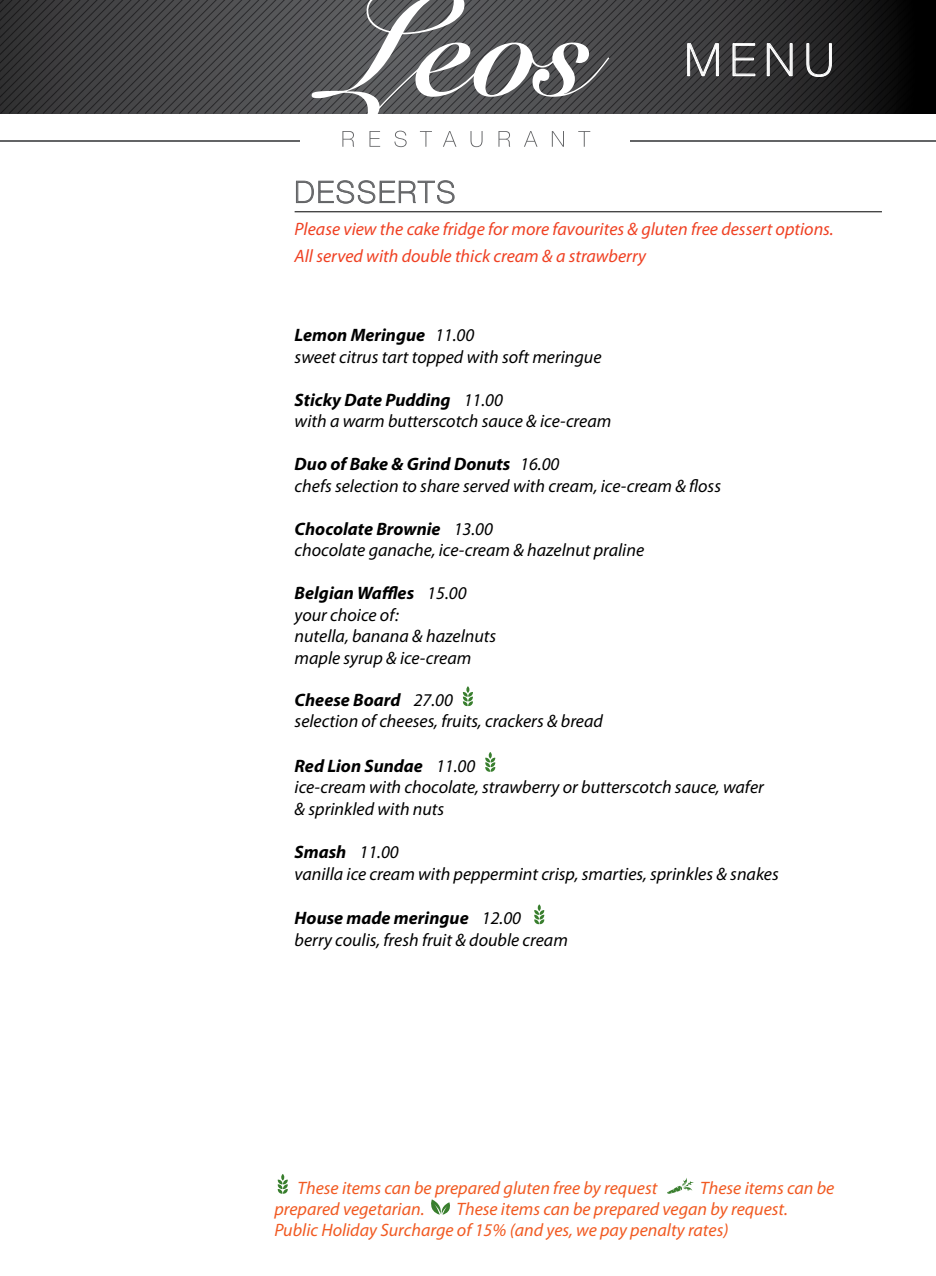
<style>
.page{position:relative;width:936px;height:1276px;background:#fff}
.page>*{position:absolute;margin:0;border:0;box-sizing:border-box;transform-origin:0 0}
.t1{font:100 45px "Helvetica Neue LT";color:#fff}
.t2{font:100 30px "Helvetica Neue LT";letter-spacing:.075em;color:#636466}
.t3{font:italic 18px/21.6px "Myriad Pro";color:#000}
.t4{font:italic 18px/21px "Myriad Pro";color:#f15a22}
.t5{font:italic 18px/27.5px "Myriad Pro";color:#ef4123}
.s1{font-weight:700}
</style>
<div class="page">
<svg style="left:278px;top:1174px;width:10px;height:19px"></svg>
<svg style="left:667px;top:1178px;width:26px;height:15px"></svg>
<svg style="left:431px;top:1199px;width:19px;height:15px"></svg>
<svg style="left:342px;top:131px;width:12px;height:16px"></svg>
<svg style="left:369px;top:131px;width:11px;height:16px"></svg>
<svg style="left:394px;top:131px;width:12px;height:16px"></svg>
<svg style="left:420px;top:131px;width:12px;height:16px"></svg>
<svg style="left:443px;top:131px;width:13px;height:16px"></svg>
<svg style="left:470px;top:131px;width:12px;height:16px"></svg>
<svg style="left:498px;top:131px;width:12px;height:16px"></svg>
<svg style="left:524px;top:131px;width:13px;height:16px"></svg>
<svg style="left:552px;top:131px;width:12px;height:16px"></svg>
<svg style="left:578px;top:131px;width:12px;height:16px"></svg>
<hr style="left:0;top:140px;width:300px;height:2px;background:#636466">
<hr style="left:630px;top:140px;width:305px;height:2px;background:#636466">
<svg style="left:0;top:0;width:936px;height:114px"></svg>
<svg style="left:463px;top:686px;width:10px;height:20px"></svg>
<svg style="left:485px;top:752px;width:10px;height:20px"></svg>
<svg style="left:534px;top:904px;width:10px;height:20px"></svg>
<svg style="left:296px;top:180px;width:159px;height:24px"></svg>
<hr style="left:294px;top:211px;width:587px;height:1px;background:#000">
<h1 class="t1" style="left:684px;top:34px;width:151px">MENU</h1>
<h2 class="t2" style="left:294px;top:175px;width:162px">DESSERTS</h2>
<p class="t5" style="left:294px;top:215px;width:540px">Please view the cake fridge for more favourites &amp; gluten free dessert options.<br>All served with double thick cream &amp; a strawberry</p>
<p class="t3" style="left:294px;top:324px;width:308px"><span class="s1">Lemon Meringue</span> 11.00<br>sweet citrus tart topped with soft meringue</p>
<p class="t3" style="left:294px;top:388px;width:318px"><span class="s1">Sticky Date Pudding</span> 11.00<br>with a warm butterscotch sauce &amp; ice-cream</p>
<p class="t3" style="left:294px;top:453px;width:428px"><span class="s1">Duo of Bake &amp; Grind Donuts</span> 16.00<br>chefs selection to share served with cream, ice-cream &amp; floss</p>
<p class="t3" style="left:294px;top:517px;width:351px"><span class="s1">Chocolate Brownie</span> 13.00<br>chocolate ganache, ice-cream &amp; hazelnut praline</p>
<p class="t3" style="left:294px;top:582px;width:203px"><span class="s1">Belgian Waffles</span> 15.00 your choice of:<br>nutella, banana &amp; hazelnuts maple syrup &amp; ice-cream</p>
<p class="t3" style="left:294px;top:689px;width:310px;line-height:21px"><span class="s1">Cheese Board</span> 27.00<br>selection of cheeses, fruits, crackers &amp; bread</p>
<p class="t3" style="left:294px;top:754px;width:470px"><span class="s1">Red Lion Sundae</span> 11.00<br>ice-cream with chocolate, strawberry or butterscotch sauce, wafer &amp; sprinkled with nuts</p>
<p class="t3" style="left:294px;top:840px;width:485px"><span class="s1">Smash</span> 11.00<br>vanilla ice cream with peppermint crisp, smarties, sprinkles &amp; snakes</p>
<p class="t3" style="left:294px;top:907px;width:275px"><span class="s1">House made meringue</span> 12.00<br>berry coulis, fresh fruit &amp; double cream</p>
<p class="t4" style="left:297px;top:1177px;width:361px">These items can be prepared gluten free by request</p>
<p class="t4" style="left:700px;top:1177px;width:136px">These items can be</p>
<p class="t4" style="left:274px;top:1198px;width:152px">prepared vegetarian.</p>
<p class="t4" style="left:274px;top:1198px;width:515px;text-indent:182px">These items can be prepared vegan by request.<br>Public Holiday Surcharge of 15% (and yes, we pay penalty rates)</p>
</div>
